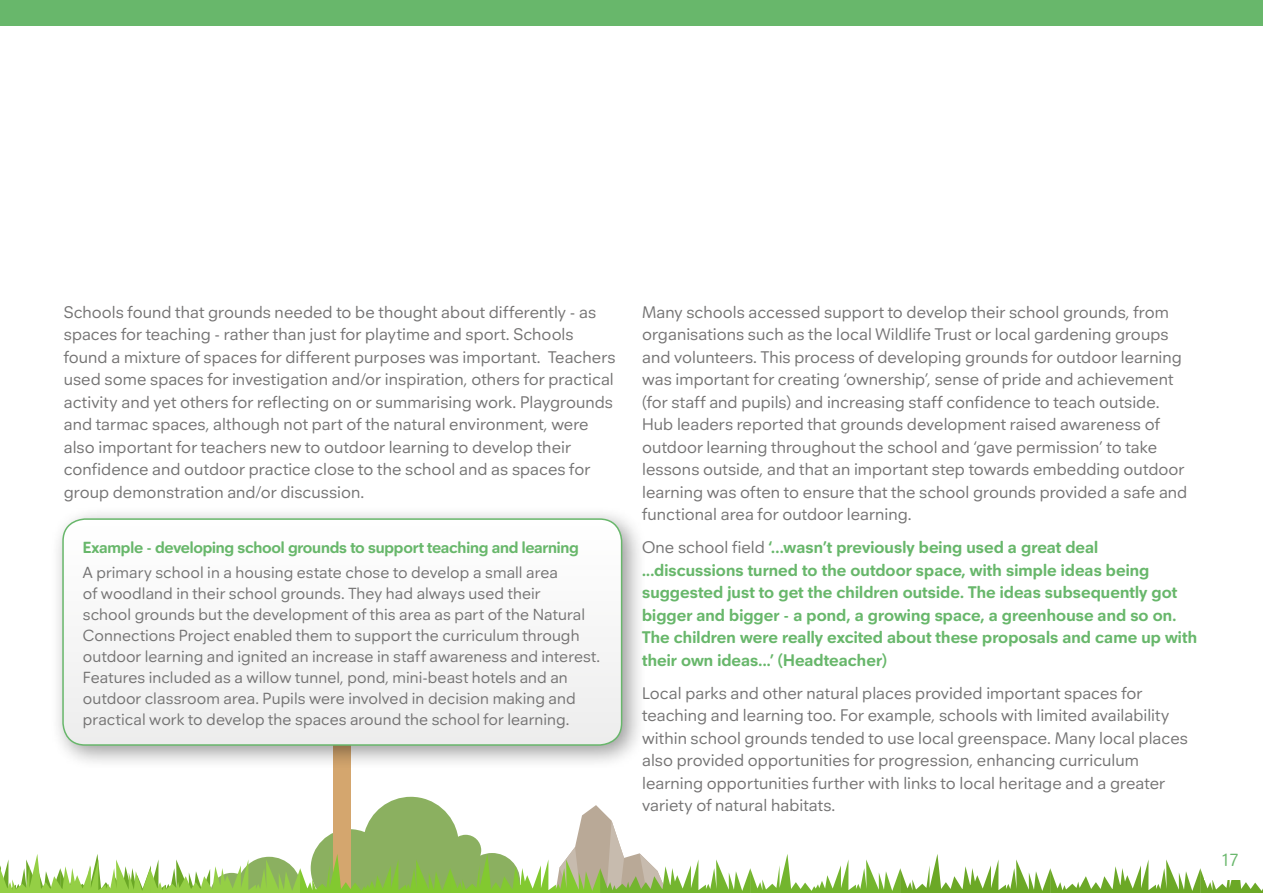
<style>
.page{position:relative;width:1263px;height:893px;background:#fff}
.page>*{position:absolute;margin:0;border:0;box-sizing:border-box;transform-origin:0 0}
.t1{font:18px "Neuzeitfor Plymouth";color:#68b76b}
.t2{font:17.25px/22.5px "Neuzeitfor Plymouth";color:#747373}
.t3{font:700 17.25px/22.5px "Neuzeitfor Plymouth";letter-spacing:.005em;color:#68b76b}
.t4{font:16.5px/21px "Neuzeitfor Plymouth";letter-spacing:.005em;color:#747373}
.t5{font:700 16.5px "Neuzeitfor Plymouth";letter-spacing:-.015em;color:#68b76b}
.s1{font-weight:400;color:#747373}
</style>
<div class="page">
<div style="left:0;top:0;width:1263px;height:26px;background:#68b76b"></div>
<div style="left:333px;top:637px;width:18px;height:256px;background:#d4a66e"></div>
<div style="left:50px;top:506px;width:597px;height:264px;background:#000;opacity:.4"></div>
<div style="left:63px;top:519px;width:559px;height:226px;background:#f6f6f6"></div>
<div style="left:62px;top:518px;width:560px;height:228px;border:2px solid #68b76b;border-radius:22px"></div>
<svg style="left:0;top:797px;width:1263px;height:96px"></svg>
<div style="left:1204px;top:841px;width:59px;height:38px;background:#fff"></div>
<p class="t2" style="left:64px;top:300px;width:553px">Schools found that grounds needed to be thought about differently - as spaces for teaching - rather than just for playtime and sport. Schools found a mixture of spaces for different purposes was important. Teachers used some spaces for investigation and/or inspiration, others for practical activity and yet others for reflecting on or summarising work. Playgrounds and tarmac spaces, although not part of the natural environment, were also important for teachers new to outdoor learning to develop their confidence and outdoor practice close to the school and as spaces for group demonstration and/or discussion.</p>
<p class="t2" style="left:642px;top:300px;width:547px">Many schools accessed support to develop their school grounds, from organisations such as the local Wildlife Trust or local gardening groups and volunteers. This process of developing grounds for outdoor learning was important for creating ‘ownership’, sense of pride and achievement (for staff and pupils) and increasing staff confidence to teach outside.<br>Hub leaders reported that grounds development raised awareness of outdoor learning throughout the school and ‘gave permission’ to take lessons outside, and that an important step towards embedding outdoor learning was often to ensure that the school grounds provided a safe and functional area for outdoor learning.</p>
<p class="t3" style="left:642px;top:536px;width:556px"><span class="s1">One school field</span> ‘…wasn’t previously being used a great deal ...discussions turned to the outdoor space, with simple ideas being suggested just to get the children outside. The ideas subsequently got bigger and bigger - a pond, a growing space, a greenhouse and so on.<br>The children were really excited about these proposals and came up with their own ideas...’ (Headteacher)</p>
<p class="t2" style="left:642px;top:682px;width:547px">Local parks and other natural places provided important spaces for teaching and learning too. For example, schools with limited availability within school grounds tended to use local greenspace. Many local places also provided opportunities for progression, enhancing curriculum learning opportunities further with links to local heritage and a greater variety of natural habitats.</p>
<p class="t5" style="left:83px;top:537px;width:497px">Example - developing school grounds to support teaching and learning</p>
<p class="t4" style="left:83px;top:562px;width:519px">A primary school in a housing estate chose to develop a small area<br>of woodland in their school grounds. They had always used their<br>school grounds but the development of this area as part of the Natural Connections Project enabled them to support the curriculum through outdoor learning and ignited an increase in staff awareness and interest.<br>Features included as a willow tunnel, pond, mini-beast hotels and an outdoor classroom area. Pupils were involved in decision making and practical work to develop the spaces around the school for learning.</p>
<p class="t1" style="left:1221px;top:849px;width:19px">17</p>
</div>
